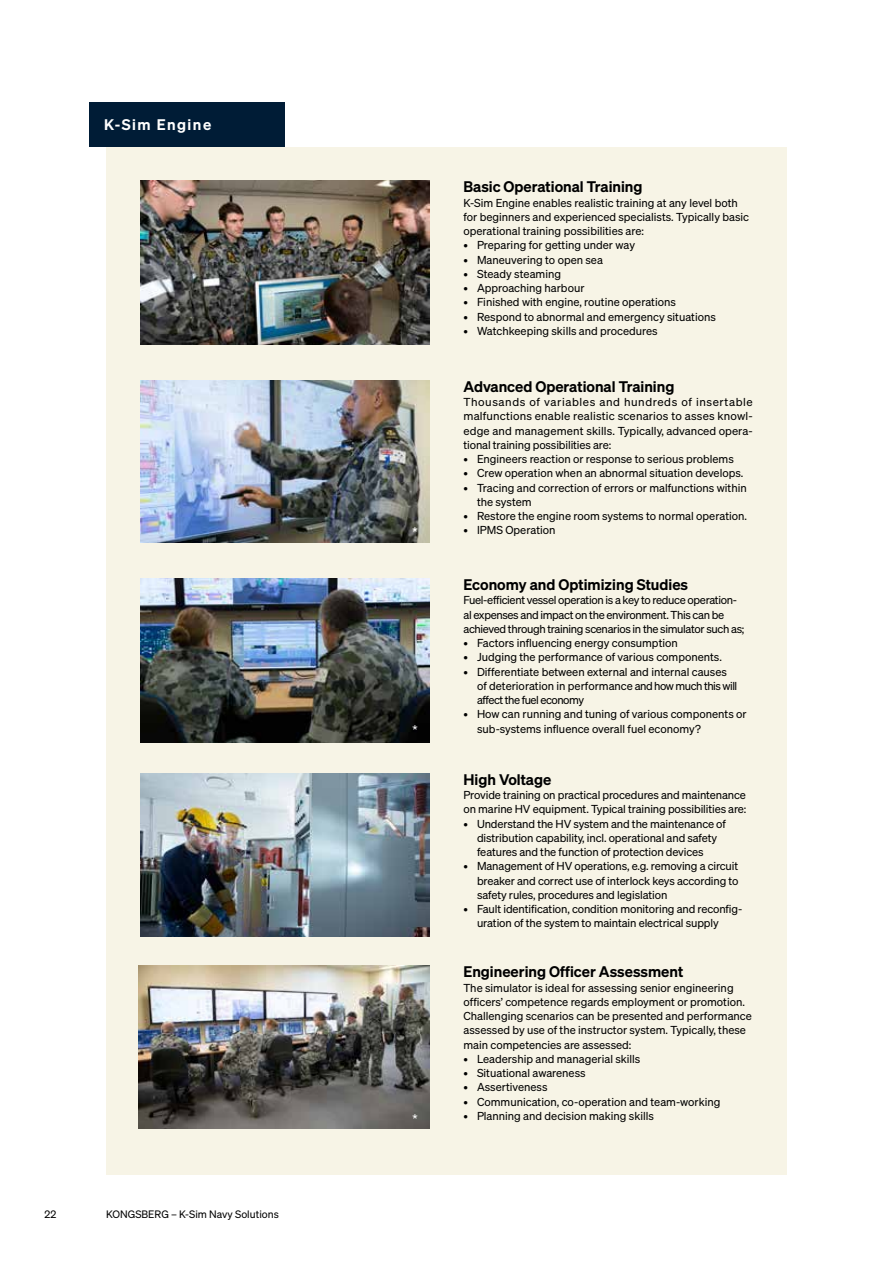
<style>
.page{position:relative;width:893px;height:1263px;background:#fff}
.page>*{position:absolute;margin:0;border:0;box-sizing:border-box;transform-origin:0 0}
.t1{font:600 15px "Sohne";color:#000}
.t2{font:600 15px "Sohne";letter-spacing:.1em;color:#fff}
.t3{font:12px "Sohne Buch";color:#fff}
.t4{font:11.25px/14.2px "Sohne Buch";color:#000}
.t5{font:11.25px/14.2px "Sohne Buch";letter-spacing:-.03em;color:#000}
.t6{font:10.5px "Sohne Buch";color:#000}
</style>
<div class="page">
<div style="left:106px;top:738px;width:681px;height:232px;background:#f7f4e6"></div>
<div style="left:106px;top:147px;width:681px;height:231px;background:#f7f4e6"></div>
<div style="left:106px;top:542px;width:681px;height:232px;background:#f7f4e6"></div>
<div style="left:106px;top:346px;width:681px;height:232px;background:#f7f4e6"></div>
<div style="left:106px;top:938px;width:681px;height:236px;background:#f7f4e6"></div>
<img style="left:140px;top:181px;width:289px;height:163px">
<img style="left:140px;top:578px;width:289px;height:164px">
<img style="left:140px;top:380px;width:289px;height:162px">
<img style="left:140px;top:773px;width:289px;height:164px">
<img style="left:138px;top:965px;width:291px;height:164px">
<div style="left:89px;top:102px;width:196px;height:45px;background:#001c36"></div>
<h1 class="t2" style="left:104px;top:115px;width:109px">K-Sim Engine</h1>
<p class="t6" style="left:45px;top:1208px;width:13px">22</p>
<p class="t6" style="left:106px;top:1208px;width:174px">KONGSBERG – K-Sim Navy Solutions</p>
<p class="t3" style="left:412px;top:524px;width:7px">*</p>
<p class="t3" style="left:412px;top:722px;width:7px">*</p>
<p class="t3" style="left:412px;top:1111px;width:7px">*</p>
<h1 class="t1" style="left:463px;top:178px;width:181px">Basic Operational Training</h1>
<p class="t4" style="left:463px;top:195px;width:287px">K-Sim Engine enables realistic training at any level both for beginners and experienced specialists. Typically basic operational training possibilities are:</p>
<p class="t4" style="left:463px;top:238px;width:173px">• Preparing for getting under way</p>
<p class="t4" style="left:463px;top:252px;width:141px">• Maneuvering to open sea</p>
<p class="t4" style="left:463px;top:267px;width:99px">• Steady steaming</p>
<p class="t4" style="left:463px;top:281px;width:123px">• Approaching harbour</p>
<p class="t4" style="left:463px;top:295px;width:214px">• Finished with engine, routine operations</p>
<p class="t4" style="left:463px;top:309px;width:254px">• Respond to abnormal and emergency situations</p>
<p class="t4" style="left:463px;top:324px;width:196px">• Watchkeeping skills and procedures</p>
<h1 class="t1" style="left:463px;top:377px;width:212px">Advanced Operational Training</h1>
<p class="t4" style="left:463px;top:395px;width:291px;text-align:justify">Thousands of variables and hundreds of insertable malfunctions enable realistic scenarios to asses knowl&shy;edge and management skills. Typically, advanced opera&shy;tional training possibilities are:</p>
<p class="t4" style="left:463px;top:452px;width:272px">• Engineers reaction or response to serious problems</p>
<p class="t4" style="left:463px;top:466px;width:281px">• Crew operation when an abnormal situation develops.</p>
<p class="t4" style="left:477px;top:480px;width:271px;text-indent:-14px">• Tracing and correction of errors or malfunctions within the system</p>
<p class="t4" style="left:463px;top:509px;width:285px">• Restore the engine room systems to normal operation.</p>
<p class="t4" style="left:463px;top:523px;width:94px">• IPMS Operation</p>
<h1 class="t1" style="left:463px;top:575px;width:226px">Economy and Optimizing Studies</h1>
<p class="t5" style="left:463px;top:593px;width:282px">Fuel-efficient vessel operation is a key to reduce operation&shy;al expenses and impact on the environment. This can be achieved through training scenarios in the simulator such as;</p>
<p class="t4" style="left:463px;top:636px;width:216px">• Factors influencing energy consumption</p>
<p class="t4" style="left:463px;top:650px;width:260px">• Judging the performance of various components.</p>
<p class="t4" style="left:477px;top:664px;width:262px;text-indent:-14px">• Differentiate between external and internal causes of deterioration in performance and how much this will affect the fuel economy</p>
<p class="t4" style="left:477px;top:707px;width:271px;text-indent:-14px">• How can running and tuning of various components or sub-systems influence overall fuel economy?</p>
<h1 class="t1" style="left:463px;top:770px;width:89px">High Voltage</h1>
<p class="t4" style="left:463px;top:788px;width:284px">Provide training on practical procedures and maintenance on marine HV equipment. Typical training possibilities are:</p>
<p class="t4" style="left:477px;top:816px;width:250px;text-indent:-14px">• Understand the HV system and the maintenance of distribution capability, incl. operational and safety features and the function of protection devices</p>
<p class="t4" style="left:477px;top:859px;width:263px;text-align:justify;text-indent:-14px">• Management of HV operations, e.g. removing a circuit breaker and correct use of interlock keys according to safety rules, procedures and legislation</p>
<p class="t4" style="left:477px;top:902px;width:267px;text-indent:-14px">• Fault identification, condition monitoring and reconfig&shy;uration of the system to maintain electrical supply</p>
<h1 class="t1" style="left:463px;top:963px;width:221px">Engineering Officer Assessment</h1>
<p class="t4" style="left:463px;top:980px;width:290px">The simulator is ideal for assessing senior engineering officers’ competence regards employment or promotion.<br>Challenging scenarios can be presented and performance assessed by use of the instructor system. Typically, these main competencies are assessed:</p>
<p class="t4" style="left:463px;top:1051px;width:178px">• Leadership and managerial skills</p>
<p class="t4" style="left:463px;top:1066px;width:124px">• Situational awareness</p>
<p class="t4" style="left:463px;top:1080px;width:86px">• Assertiveness</p>
<p class="t4" style="left:463px;top:1094px;width:258px">• Communication, co-operation and team-working</p>
<p class="t4" style="left:463px;top:1108px;width:192px">• Planning and decision making skills</p>
</div>
